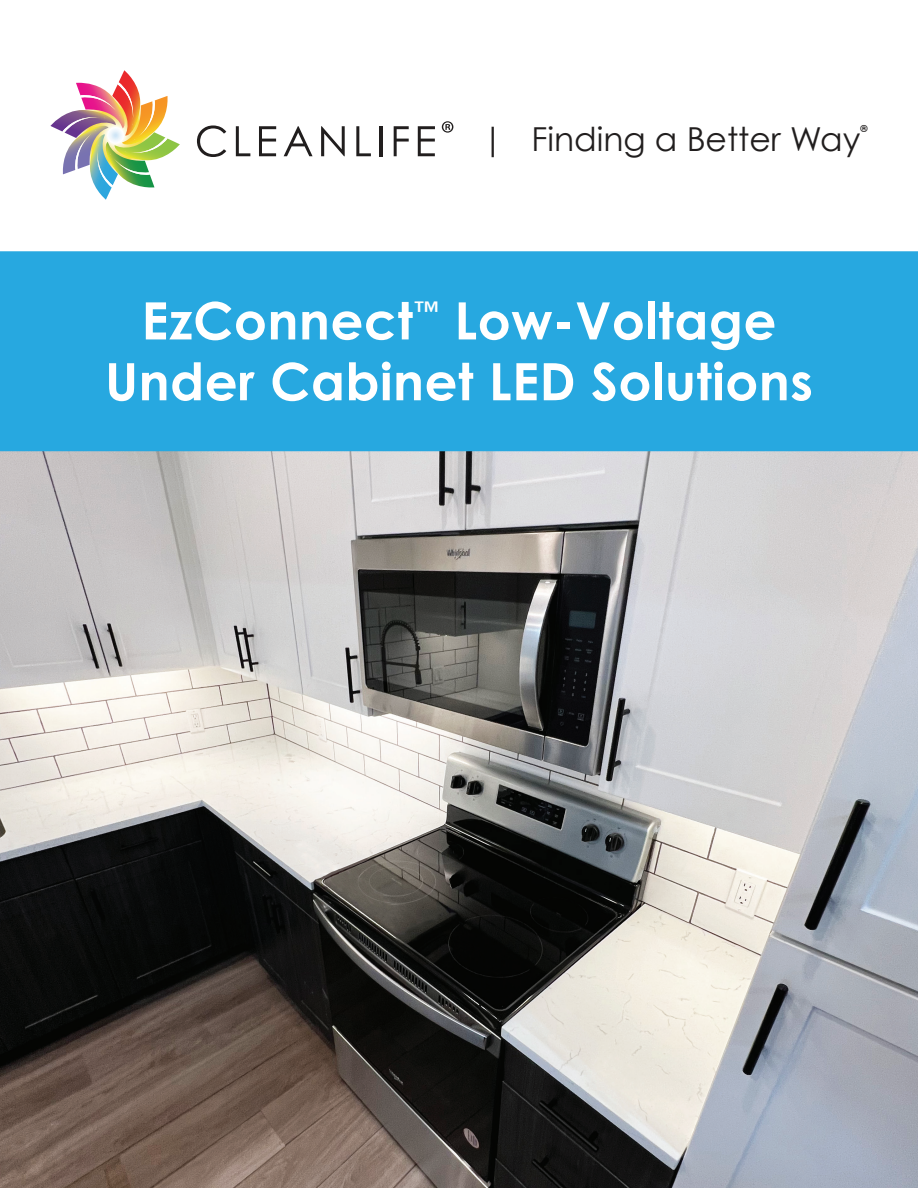
<style>
.page{position:relative;width:918px;height:1188px;background:#fff}
.page>*{position:absolute;margin:0;border:0;box-sizing:border-box;transform-origin:0 0}
.t1{font:700 51.6px/60.9px "Century Gothic";letter-spacing:.01em;color:#fff;text-align:center}
.t2{font:33px "Century Gothic";color:#211e1e}
.t3{font:700 9.6px "Century Gothic";color:#211e1e}
</style>
<div class="page">
<img style="left:0;top:451px;width:918px;height:737px">
<div style="left:358px;top:861px;width:78px;height:42px;border:1px solid #fff;border-radius:50%"></div>
<div style="left:369px;top:867px;width:54px;height:29px;border:1px solid #fff;border-radius:50%"></div>
<div style="left:0;top:251px;width:918px;height:200px;background:#27a8e0"></div>
<img style="left:50px;top:70px;width:130px;height:130px">
<svg style="left:197px;top:125px;width:29px;height:32px"></svg>
<svg style="left:236px;top:126px;width:14px;height:30px"></svg>
<svg style="left:259px;top:126px;width:17px;height:30px"></svg>
<svg style="left:284px;top:126px;width:29px;height:30px"></svg>
<svg style="left:321px;top:126px;width:24px;height:30px"></svg>
<svg style="left:356px;top:126px;width:15px;height:30px"></svg>
<hr style="left:379px;top:126px;width:3px;height:30px;background:#211e1e">
<svg style="left:394px;top:126px;width:15px;height:30px"></svg>
<svg style="left:418px;top:126px;width:17px;height:30px"></svg>
<svg style="left:442px;top:121px;width:11px;height:12px"></svg>
<p class="t2" style="left:482px;top:116px;width:380px">| Finding a Better Way</p>
<p class="t3" style="left:860px;top:122px;width:9px">®</p>
<p class="t1" style="left:105px;top:288px;width:709px">EzConnect<sup>™</sup> Low-Voltage<br>Under Cabinet LED Solutions</p>
</div>
